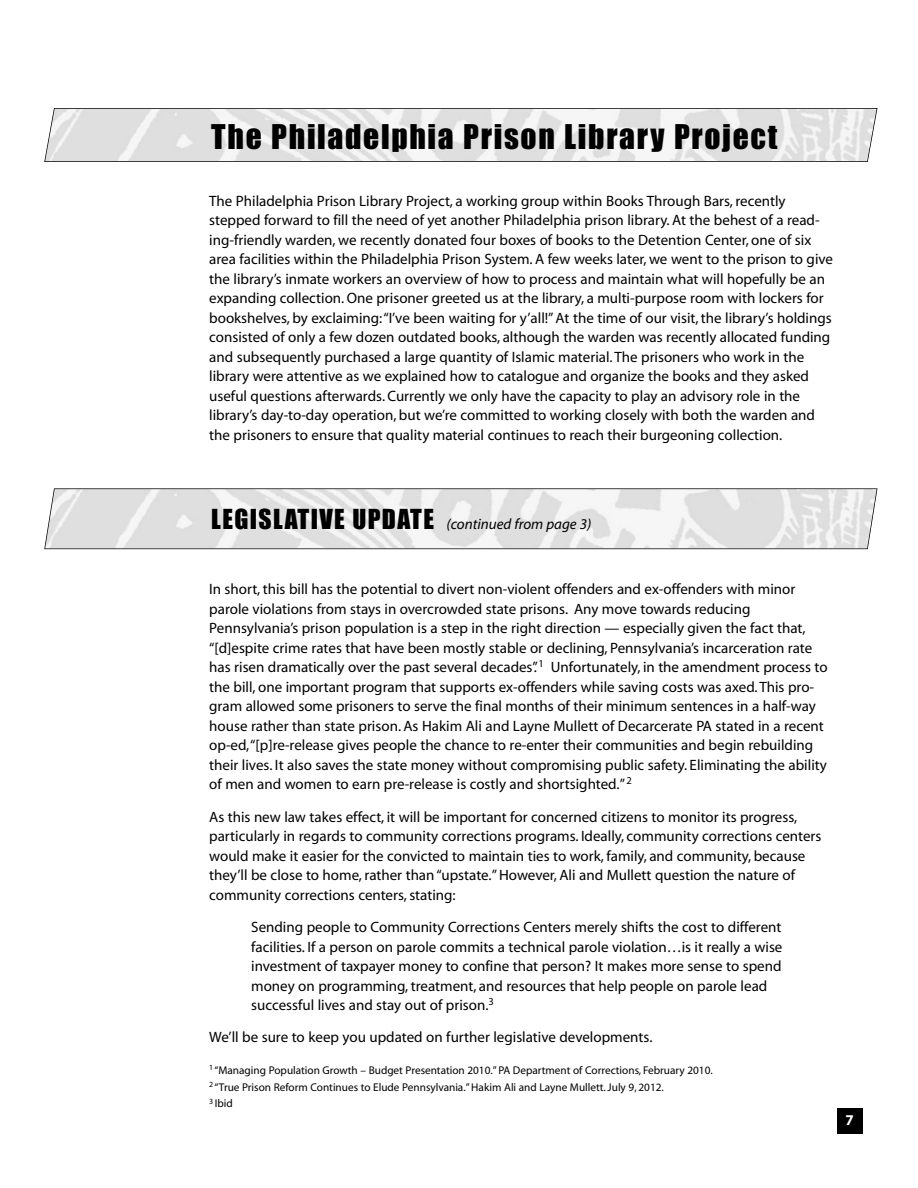
<style>
.page{position:relative;width:918px;height:1188px;background:#fff}
.page>*{position:absolute;margin:0;border:0;box-sizing:border-box;transform-origin:0 0}
.t1{font:31.5px "Impact";letter-spacing:.055em;color:#000}
.t2{font:15px/19.5px "Myriad";color:#000}
.t3{font:italic 15px "Myriad";color:#000}
.t4{font:700 15px "Myriad";color:#fff}
.t5{font:11.25px/16.6px "Myriad";color:#000}
.s1{font-family:"Impact";font-style:normal;font-size:25.5px}
</style>
<div class="page">
<div style="left:837px;top:1108px;width:25px;height:26px;background:#000"></div>
<svg style="left:44px;top:488px;width:834px;height:61px"></svg>
<svg style="left:44px;top:108px;width:834px;height:54px"></svg>
<h1 class="t1" style="left:211px;top:119px;width:568px">The Philadelphia Prison Library Project</h1>
<p class="t2" style="left:209px;top:192px;width:625px">The Philadelphia Prison Library Project, a working group within Books Through Bars, recently stepped forward to fill the need of yet another Philadelphia prison library. At the behest of a read&shy;ing-friendly warden, we recently donated four boxes of books to the Detention Center, one of six area facilities within the Philadelphia Prison System. A few weeks later, we went to the prison to give the library’s inmate workers an overview of how to process and maintain what will hopefully be an expanding collection. One prisoner greeted us at the library, a multi-purpose room with lockers for bookshelves, by exclaiming:“I’ve been waiting for y’all!”At the time of our visit, the library’s holdings consisted of only a few dozen outdated books, although the warden was recently allocated funding and subsequently purchased a large quantity of Islamic material.The prisoners who work in the library were attentive as we explained how to catalogue and organize the books and they asked useful questions afterwards. Currently we only have the capacity to play an advisory role in the library’s day-to-day operation, but we’re committed to working closely with both the warden and the prisoners to ensure that quality material continues to reach their burgeoning collection.</p>
<p class="t3" style="left:211px;top:519px;width:382px"><span class="s1">LEGISLATIVE UPDATE</span> (continued from page 3)</p>
<p class="t2" style="left:209px;top:581px;width:620px">In short, this bill has the potential to divert non-violent offenders and ex-offenders with minor parole violations from stays in overcrowded state prisons. Any move towards reducing Pennsylvania’s prison population is a step in the right direction — especially given the fact that, “[d]espite crime rates that have been mostly stable or declining, Pennsylvania’s incarceration rate has risen dramatically over the past several decades”.<sup>1</sup> Unfortunately, in the amendment process to the bill, one important program that supports ex-offenders while saving costs was axed.This pro&shy;gram allowed some prisoners to serve the final months of their minimum sentences in a half-way house rather than state prison. As Hakim Ali and Layne Mullett of Decarcerate PA stated in a recent op-ed,“[p]re-release gives people the chance to re-enter their communities and begin rebuilding their lives. It also saves the state money without compromising public safety. Eliminating the ability of men and women to earn pre-release is costly and shortsighted.” <sup>2</sup></p>
<p class="t2" style="left:209px;top:808px;width:614px">As this new law takes effect, it will be important for concerned citizens to monitor its progress, particularly in regards to community corrections programs. Ideally, community corrections centers would make it easier for the convicted to maintain ties to work, family, and community, because they’ll be close to home, rather than“upstate.”However, Ali and Mullett question the nature of community corrections centers, stating:</p>
<p class="t2" style="left:251px;top:919px;width:533px">Sending people to Community Corrections Centers merely shifts the cost to different facilities. If a person on parole commits a technical parole violation…is it really a wise investment of taxpayer money to confine that person? It makes more sense to spend money on programming, treatment, and resources that help people on parole lead successful lives and stay out of prison.<sup>3</sup></p>
<p class="t2" style="left:209px;top:1029px;width:445px">We’ll be sure to keep you updated on further legislative developments.</p>
<p class="t5" style="left:209px;top:1063px;width:505px"><sup>1</sup> “Managing Population Growth – Budget Presentation 2010.” PA Department of Corrections, February 2010.<br><sup>2</sup> “True Prison Reform Continues to Elude Pennsylvania.”Hakim Ali and Layne Mullett. July 9, 2012.<br><sup>3</sup> Ibid</p>
<p class="t4" style="left:846px;top:1114px;width:10px">7</p>
</div>
